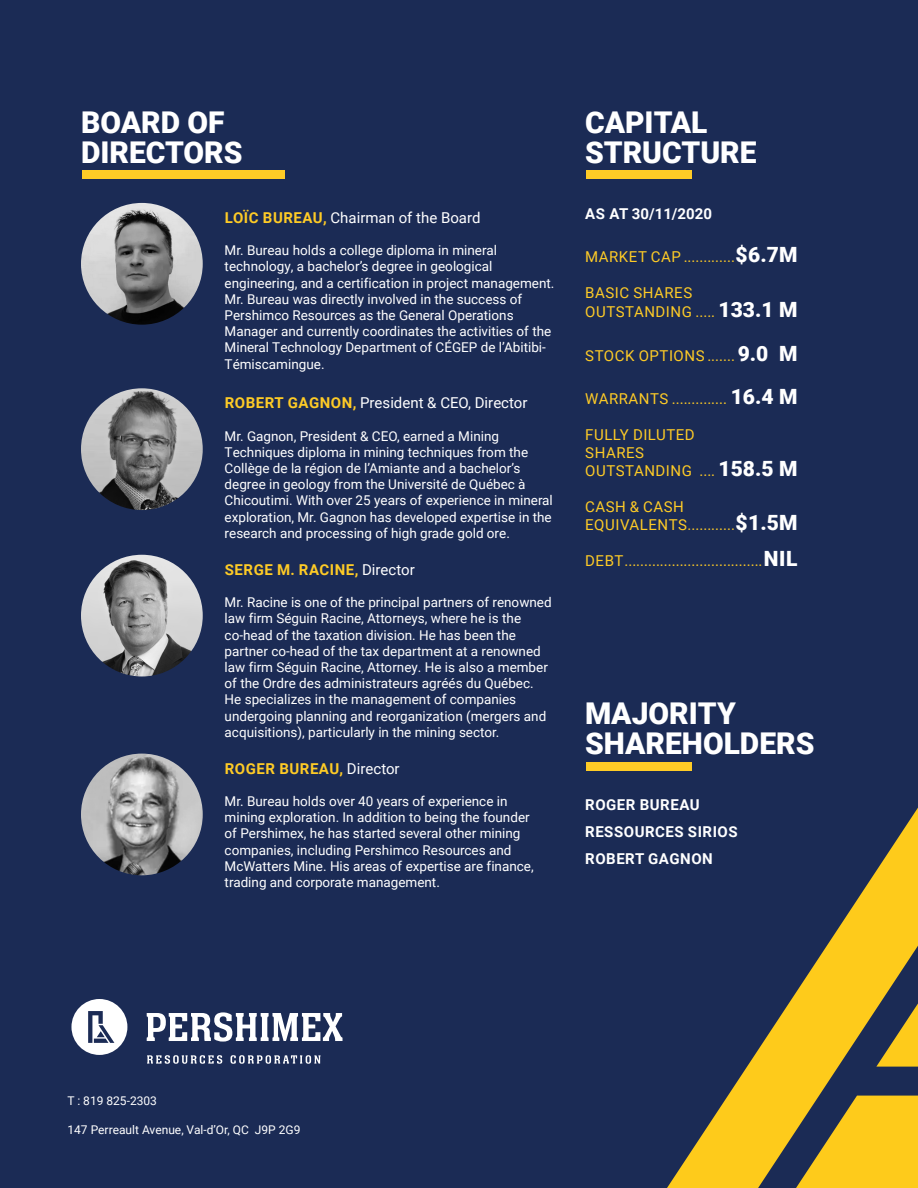
<style>
.page{position:relative;width:918px;height:1188px;background:#fff}
.page>*{position:absolute;margin:0;border:0;box-sizing:border-box;transform-origin:0 0}
.t1{font:900 30px/30px "Roboto";color:#fff}
.t2{font:15px/19.5px "Roboto";letter-spacing:.035em;color:#fecb26}
.t3{font:15px "Roboto";color:#fff}
.t4{font:700 15px "Roboto";letter-spacing:.035em;color:#fecb26}
.t5{font:700 15px "Roboto";letter-spacing:.035em;color:#fff}
.t6{font:700 15px "Roboto";color:#fff}
.t7{font:13.5px/16.2px "Roboto";color:#fff}
.t8{font:12px "Roboto";color:#fff}
.s1{font-weight:700;color:#fecb26}
.s2{font-weight:400;color:#fff}
.s3{font-weight:900;font-size:21px;color:#fff}
</style>
<div class="page">
<div style="left:1px;top:1px;width:917px;height:1187px;background:#1b2b55"></div>
<svg style="left:147px;top:1055px;width:75px;height:9px"></svg>
<svg style="left:231px;top:1055px;width:90px;height:9px"></svg>
<svg style="left:147px;top:1012px;width:196px;height:30px"></svg>
<svg style="left:71px;top:999px;width:56px;height:56px"></svg>
<svg style="left:667px;top:808px;width:251px;height:380px"></svg>
<svg style="left:876px;top:1004px;width:42px;height:63px"></svg>
<div style="left:82px;top:171px;width:203px;height:8px;background:#fecb26"></div>
<div style="left:586px;top:171px;width:106px;height:8px;background:#fecb26"></div>
<div style="left:586px;top:762px;width:106px;height:9px;background:#fecb26"></div>
<img style="left:81px;top:203px;width:122px;height:122px;border-radius:61px">
<img style="left:81px;top:388px;width:122px;height:122px;border-radius:61px">
<img style="left:81px;top:555px;width:122px;height:121px;border-radius:61px">
<img style="left:81px;top:754px;width:122px;height:121px;border-radius:61px">
<p class="t1" style="left:81px;top:106px;width:145px">BOARD OF</p>
<p class="t1" style="left:81px;top:136px;width:163px">DIRECTORS</p>
<p class="t3" style="left:225px;top:207px;width:257px"><span class="s1">LOÏC BUREAU,</span> Chairman of the Board</p>
<p class="t7" style="left:225px;top:242px;width:331px">Mr. Bureau holds a college diploma in mineral technology, a bachelor’s degree in geological engineering, and a certification in project management.<br>Mr. Bureau was directly involved in the success of Pershimco Resources as the General Operations Manager and currently coordinates the activities of the Mineral Technology Department of CÉGEP de l’Abitibi-Témiscamingue.</p>
<p class="t3" style="left:225px;top:392px;width:304px"><span class="s1">ROBERT GAGNON,</span> President &amp; CEO, Director</p>
<p class="t7" style="left:225px;top:427px;width:330px">Mr. Gagnon, President &amp; CEO, earned a Mining Techniques diploma in mining techniques from the Collège de la région de l’Amiante and a bachelor’s degree in geology from the Université de Québec à Chicoutimi. With over 25 years of experience in mineral exploration, Mr. Gagnon has developed expertise in the research and processing of high grade gold ore.</p>
<p class="t4" style="left:225px;top:559px;width:191px">SERGE M. RACINE, <span class="s2">Director</span></p>
<p class="t7" style="left:225px;top:594px;width:329px">Mr. Racine is one of the principal partners of renowned law firm Séguin Racine, Attorneys, where he is the co-head of the taxation division. He has been the partner co-head of the tax department at a renowned law firm Séguin Racine, Attorney. He is also a member of the Ordre des administrateurs agréés du Québec.<br>He specializes in the management of companies undergoing planning and reorganization (mergers and acquisitions), particularly in the mining sector.</p>
<p class="t4" style="left:225px;top:758px;width:176px">ROGER BUREAU, <span class="s2">Director</span></p>
<p class="t7" style="left:225px;top:793px;width:311px">Mr. Bureau holds over 40 years of experience in mining exploration. In addition to being the founder of Pershimex, he has started several other mining companies, including Pershimco Resources and McWatters Mine. His areas of expertise are finance, trading and corporate management.</p>
<p class="t1" style="left:585px;top:106px;width:124px">CAPITAL</p>
<p class="t1" style="left:585px;top:136px;width:173px">STRUCTURE</p>
<p class="t6" style="left:585px;top:203px;width:128px">AS AT 30/11/2020</p>
<p class="t2" style="left:585px;top:246px;width:214px">MARKET CAP .............<span class="s3">$6.7M</span></p>
<p class="t2" style="left:585px;top:282px;width:214px">BASIC SHARES<br>OUTSTANDING ..... <span class="s3">133.1 M</span></p>
<p class="t2" style="left:585px;top:345px;width:214px">STOCK OPTIONS .......<span class="s3">9.0 M</span></p>
<p class="t2" style="left:585px;top:388px;width:214px">WARRANTS .............. <span class="s3">16.4 M</span></p>
<p class="t2" style="left:585px;top:424px;width:111px">FULLY DILUTED</p>
<p class="t2" style="left:585px;top:442px;width:60px">SHARES</p>
<p class="t2" style="left:585px;top:460px;width:214px">OUTSTANDING .... <span class="s3">158.5 M</span></p>
<p class="t2" style="left:585px;top:496px;width:100px">CASH &amp; CASH</p>
<p class="t2" style="left:585px;top:514px;width:214px">EQUIVALENTS............<span class="s3">$1.5M</span></p>
<p class="t2" style="left:585px;top:550px;width:214px">DEBT...................................<span class="s3">NIL</span></p>
<p class="t1" style="left:585px;top:697px;width:231px">MAJORITY<br>SHAREHOLDERS</p>
<p class="t5" style="left:585px;top:794px;width:116px">ROGER BUREAU</p>
<p class="t5" style="left:585px;top:821px;width:154px">RESSOURCES SIRIOS</p>
<p class="t5" style="left:585px;top:848px;width:129px">ROBERT GAGNON</p>
<p class="t8" style="left:68px;top:1092px;width:91px">T : 819 825-2303</p>
<p class="t8" style="left:68px;top:1121px;width:234px">147 Perreault Avenue, Val-d’Or, QC J9P 2G9</p>
</div>
